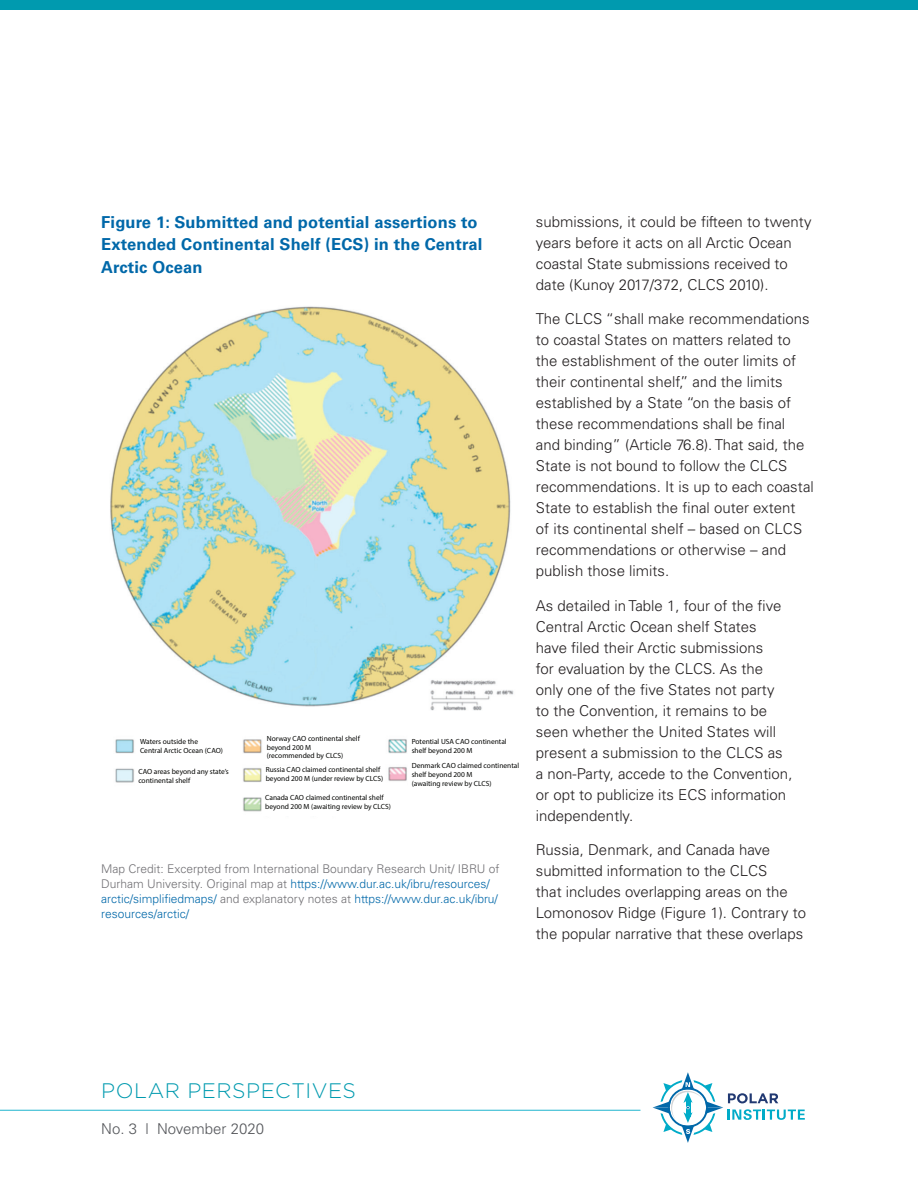
<style>
.page{position:relative;width:918px;height:1188px;background:#fff}
.page>*{position:absolute;margin:0;border:0;box-sizing:border-box;transform-origin:0 0}
.t1{font:300 21px "Gotham";letter-spacing:.025em;color:#009aaf}
.t2{font:700 16.5px/22.5px "Univers LT Std";letter-spacing:.01em;color:#0068a9}
.t3{font:300 15px/21px "Univers LT Std";color:#231f20}
.t4{font:300 15px "Univers LT Std";color:#54565a}
.t5{font:300 12px/15px "Univers LT Std";color:#717074}
.t6{font:7.5px/9px "Myriad Pro";color:#040503}
.s1{color:#0068a9}
</style>
<div class="page">
<svg style="left:653px;top:1072px;width:152px;height:71px"></svg>
<hr style="left:0;top:1110px;width:640px;height:1px;background:#00abc8">
<div style="left:0;top:0;width:918px;height:10px;background:#009aaf"></div>
<img style="left:110px;top:306px;width:404px;height:506px">
<div style="left:137px;top:738px;width:75px;height:21px;background:#fff"></div>
<div style="left:135px;top:768px;width:89px;height:21px;background:#fff"></div>
<div style="left:262px;top:766px;width:111px;height:50px;background:#fff"></div>
<div style="left:263px;top:735px;width:104px;height:26px;background:#fff"></div>
<div style="left:408px;top:738px;width:104px;height:53px;background:#fff"></div>
<p class="t2" style="left:101px;top:211px;width:383px">Figure 1: Submitted and potential assertions to<br>Extended Continental Shelf (ECS) in the Central<br>Arctic Ocean</p>
<p class="t6" style="left:267px;top:733px;width:95px">Norway CAO continental shelf beyond 200 M (recommended by CLCS)</p>
<p class="t6" style="left:265px;top:793px;width:127px">Canada CAO claimed continental shelf beyond 200 M (awaiting review by CLCS)</p>
<p class="t6" style="left:140px;top:737px;width:84px">Waters outside the<br>Central Arctic Ocean (CAO)</p>
<p class="t6" style="left:138px;top:767px;width:92px">CAO areas beyond any state’s continental shelf</p>
<p class="t6" style="left:266px;top:765px;width:119px">Russia CAO claimed continental shelf beyond 200 M (under review by CLCS)</p>
<p class="t6" style="left:412px;top:736px;width:96px">Potential USA CAO continental shelf beyond 200 M</p>
<p class="t6" style="left:412px;top:761px;width:109px">Denmark CAO claimed continental shelf beyond 200 M<br>(awaiting review by CLCS)</p>
<p class="t5" style="left:101px;top:861px;width:400px">Map Credit: Excerpted from International Boundary Research Unit/ IBRU of Durham University. Original map at <span class="s1">https://www.dur.ac.uk/ibru/resources/ arctic/simplifiedmaps/</span> and explanatory notes at <span class="s1">https://www.dur.ac.uk/ibru/ resources/arctic/</span></p>
<p class="t3" style="left:536px;top:211px;width:277px">submissions, it could be fifteen to twenty years before it acts on all Arctic Ocean coastal State submissions received to date (Kunoy 2017/372, CLCS 2010).</p>
<p class="t3" style="left:536px;top:309px;width:279px">The CLCS “shall make recommendations to coastal States on matters related to the establishment of the outer limits of their continental shelf,” and the limits established by a State “on the basis of these recommendations shall be final<br>and binding” (Article 76.8). That said, the State is not bound to follow the CLCS recommendations. It is up to each coastal State to establish the final outer extent<br>of its continental shelf – based on CLCS recommendations or otherwise – and publish those limits.</p>
<p class="t3" style="left:536px;top:595px;width:258px">As detailed in Table 1, four of the five Central Arctic Ocean shelf States<br>have filed their Arctic submissions<br>for evaluation by the CLCS. As the only one of the five States not party<br>to the Convention, it remains to be seen whether the United States will present a submission to the CLCS as a non-Party, accede to the Convention, or opt to publicize its ECS information independently.</p>
<p class="t3" style="left:536px;top:840px;width:272px">Russia, Denmark, and Canada have submitted information to the CLCS<br>that includes overlapping areas on the Lomonosov Ridge (Figure 1). Contrary to the popular narrative that these overlaps</p>
<h1 class="t1" style="left:101px;top:1077px;width:256px">POLAR PERSPECTIVES</h1>
<p class="t4" style="left:101px;top:1120px;width:164px">No. 3 l November 2020</p>
</div>
